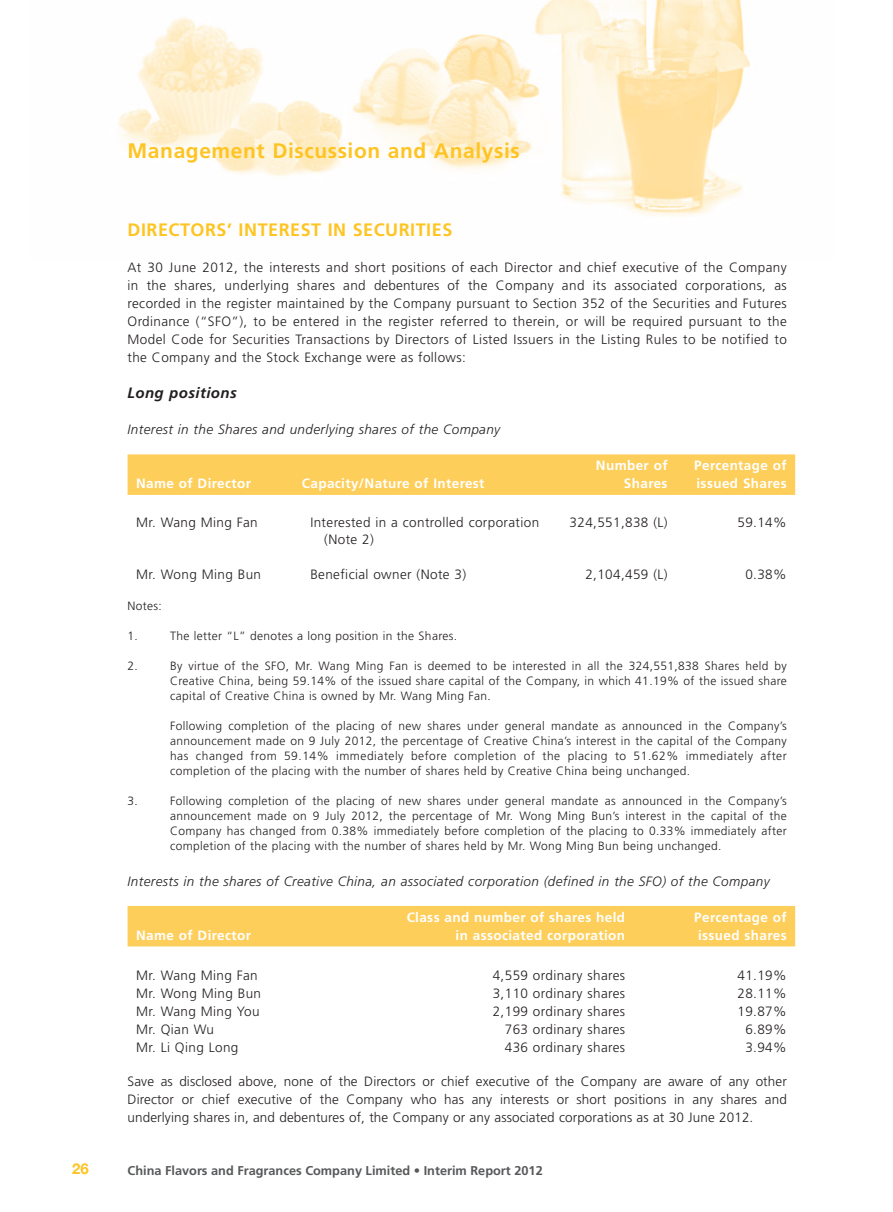
<style>
.page{position:relative;width:893px;height:1212px;background:#fff}
.page>*{position:absolute;margin:0;border:0;box-sizing:border-box;transform-origin:0 0}
.t1{font:700 21px "Frutiger LT Std";letter-spacing:.03em;color:#fec422}
.t2{font:700 18px "Frutiger LT Std";color:#fec422}
.t3{font:italic 700 15px "Frutiger LT Std";letter-spacing:.03em;color:#231f20}
.t4{font:700 15px "Helvetica Neue LT Std";color:#fec422}
.t5{font:300 13.5px/18px "Frutiger LT Std";letter-spacing:.03em;color:#231f20;text-align:justify}
.t6{font:700 13.5px/18px "Frutiger LT Std";letter-spacing:.03em;color:#fff;text-align:right}
.t7{font:italic 300 13.5px "Frutiger LT Std";letter-spacing:.03em;color:#231f20}
.t8{font:700 12.75px "Frutiger LT Std";color:#57585a}
.t9{font:300 12px/15px "Frutiger LT Std";letter-spacing:.03em;color:#231f20;text-align:justify}
.s1{font-weight:300}
</style>
<div class="page">
<img style="left:118px;top:0;width:632px;height:216px">
<div style="left:128px;top:454px;width:667px;height:41px;background:#fece5a"></div>
<div style="left:128px;top:906px;width:667px;height:40px;background:#fece5a"></div>
<h1 class="t1" style="left:128px;top:138px;width:394px">Management Discussion and Analysis</h1>
<h2 class="t2" style="left:128px;top:219px;width:25px">Directors</h2>
<h2 class="t2" style="left:227px;top:219px;width:29px">’ Interest</h2>
<h2 class="t2" style="left:328px;top:219px;width:47px">in Securities</h2>
<p class="t5" style="left:128px;top:259px;width:661px">At 30 June 2012, the interests and short positions of each Director and chief executive of the Company in the shares, underlying shares and debentures of the Company and its associated corporations, as recorded in the register maintained by the Company pursuant to Section 352 of the Securities and Futures Ordinance (“SFO”), to be entered in the register referred to therein, or will be required pursuant to the Model Code for Securities Transactions by Directors of Listed Issuers in the Listing Rules to be notified to the Company and the Stock Exchange were as follows:</p>
<p class="t3" style="left:128px;top:384px;width:111px">Long positions</p>
<p class="t7" style="left:128px;top:422px;width:374px">Interest in the Shares and underlying shares of the Company</p>
<p class="t6" style="left:136px;top:474px;width:116px">Name of Director</p>
<p class="t6" style="left:302px;top:474px;width:184px">Capacity/Nature of Interest</p>
<p class="t6" style="left:596px;top:456px;width:73px">Number of<br>Shares</p>
<p class="t6" style="left:694px;top:456px;width:94px;text-align:left">Percentage of issued Shares</p>
<p class="t5" style="left:136px;top:514px;width:123px">Mr. Wang Ming Fan</p>
<p class="t5" style="left:324px;top:514px;width:216px;line-height:17.2px;text-indent:-14px">Interested in a controlled corporation (Note 2)</p>
<p class="t5" style="left:570px;top:514px;width:99px">324,551,838 (L)</p>
<p class="t5" style="left:737px;top:514px;width:51px">59.14%</p>
<p class="t5" style="left:136px;top:565px;width:126px">Mr. Wong Ming Bun</p>
<p class="t5" style="left:310px;top:565px;width:157px">Beneficial owner (Note 3)</p>
<p class="t5" style="left:585px;top:565px;width:84px">2,104,459 (L)</p>
<p class="t5" style="left:745px;top:565px;width:43px">0.38%</p>
<p class="t9" style="left:128px;top:598px;width:36px">Notes:</p>
<p class="t9" style="left:128px;top:628px;width:12px">1.</p>
<p class="t9" style="left:170px;top:628px;width:289px">The letter “L” denotes a long position in the Shares.</p>
<p class="t9" style="left:128px;top:658px;width:12px">2.</p>
<p class="t9" style="left:170px;top:658px;width:618px">By virtue of the SFO, Mr. Wang Ming Fan is deemed to be interested in all the 324,551,838 Shares held by Creative China, being 59.14% of the issued share capital of the Company, in which 41.19% of the issued share capital of Creative China is owned by Mr. Wang Ming Fan.</p>
<p class="t9" style="left:170px;top:718px;width:618px">Following completion of the placing of new shares under general mandate as announced in the Company’s announcement made on 9 July 2012, the percentage of Creative China’s interest in the capital of the Company has changed from 59.14% immediately before completion of the placing to 51.62% immediately after completion of the placing with the number of shares held by Creative China being unchanged.</p>
<p class="t9" style="left:128px;top:793px;width:12px">3.</p>
<p class="t9" style="left:170px;top:793px;width:618px">Following completion of the placing of new shares under general mandate as announced in the Company’s announcement made on 9 July 2012, the percentage of Mr. Wong Ming Bun’s interest in the capital of the Company has changed from 0.38% immediately before completion of the placing to 0.33% immediately after completion of the placing with the number of shares held by Mr. Wong Ming Bun being unchanged.</p>
<p class="t7" style="left:128px;top:873px;width:644px">Interests in the shares of Creative China, an associated corporation (defined in the SFO) of the Company</p>
<p class="t6" style="left:136px;top:926px;width:116px">Name of Director</p>
<p class="t6" style="left:407px;top:908px;width:220px">Class and number of shares held in associated corporation</p>
<p class="t6" style="left:694px;top:908px;width:94px;text-align:left">Percentage of issued shares</p>
<p class="t5" style="left:136px;top:967px;width:123px">Mr. Wang Ming Fan</p>
<p class="t5" style="left:493px;top:967px;width:134px">4,559 ordinary shares</p>
<p class="t5" style="left:737px;top:967px;width:51px">41.19%</p>
<p class="t5" style="left:136px;top:985px;width:126px">Mr. Wong Ming Bun</p>
<p class="t5" style="left:493px;top:985px;width:134px">3,110 ordinary shares</p>
<p class="t5" style="left:737px;top:985px;width:51px">28.11%</p>
<p class="t5" style="left:136px;top:1003px;width:125px">Mr. Wang Ming You</p>
<p class="t5" style="left:493px;top:1003px;width:134px">2,199 ordinary shares</p>
<p class="t5" style="left:737px;top:1003px;width:51px">19.87%</p>
<p class="t5" style="left:136px;top:1021px;width:80px">Mr. Qian Wu</p>
<p class="t5" style="left:505px;top:1021px;width:122px">763 ordinary shares</p>
<p class="t5" style="left:745px;top:1021px;width:43px">6.89%</p>
<p class="t5" style="left:136px;top:1039px;width:104px">Mr. Li Qing Long</p>
<p class="t5" style="left:505px;top:1039px;width:122px">436 ordinary shares</p>
<p class="t5" style="left:745px;top:1039px;width:43px">3.94%</p>
<p class="t5" style="left:128px;top:1072px;width:661px">Save as disclosed above, none of the Directors or chief executive of the Company are aware of any other Director or chief executive of the Company who has any interests or short positions in any shares and underlying shares in, and debentures of, the Company or any associated corporations as at 30 June 2012.</p>
<p class="t4" style="left:72px;top:1160px;width:18px">26</p>
<p class="t8" style="left:128px;top:1162px;width:417px">China Flavors and Fragrances Company Limited <span class="s1">•</span> Interim Report 2012</p>
</div>
